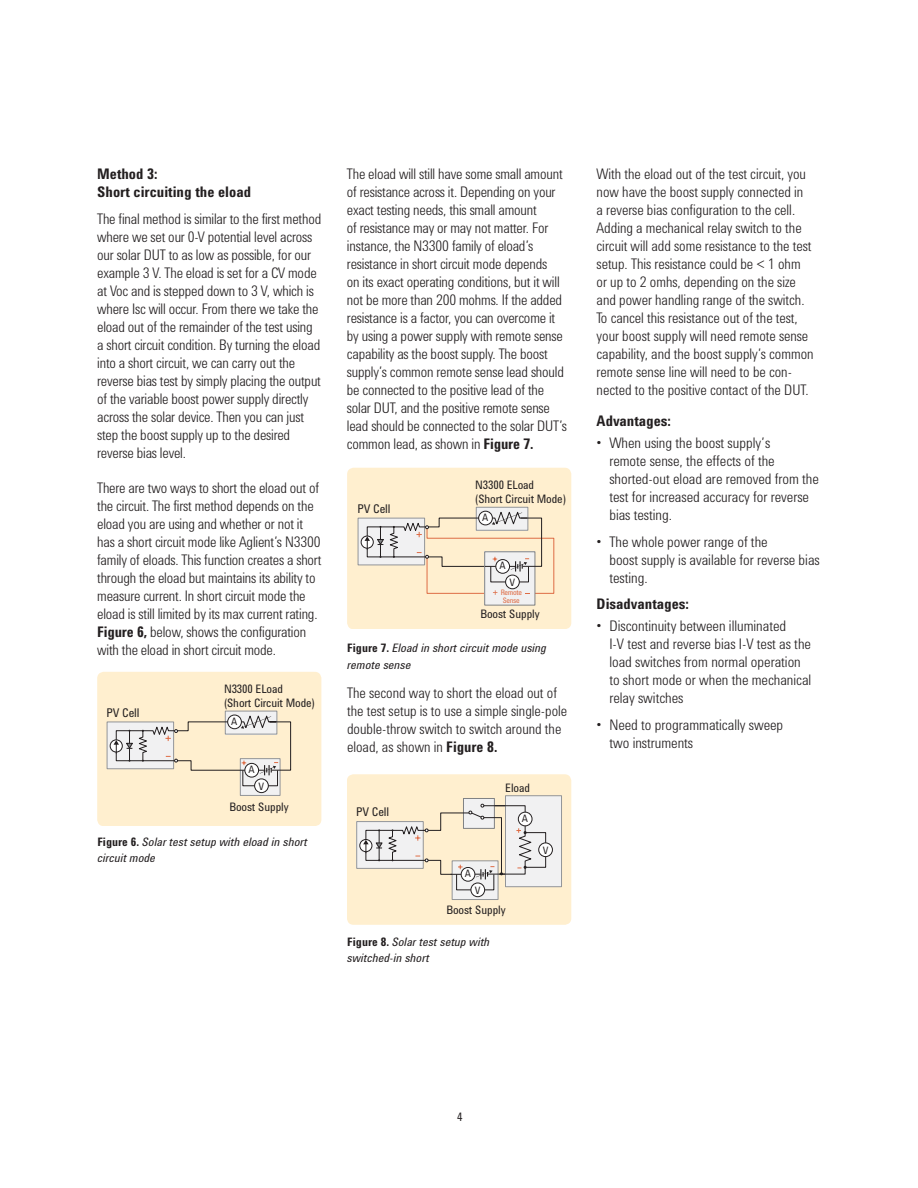
<style>
.page{position:relative;width:918px;height:1188px;background:#fff}
.page>*{position:absolute;margin:0;border:0;box-sizing:border-box;transform-origin:0 0}
.t1{font:300 15px/18px "Agilent Condensed CFF";letter-spacing:-.01em;color:#231f20}
.t2{font:700 15px/18px "Agilent Condensed CFF";color:#231f20}
.t3{font:12.3px "Agilent Condensed CFF";letter-spacing:-.01em;color:#231f20}
.t4{font:italic 12px/16.5px "Agilent Condensed CFF";color:#231f20}
.t5{font:12px/14px "Agilent Condensed CFF";letter-spacing:-.01em;color:#231f20}
.t6{font:10.5px "Agilent Condensed CFF";color:#231f20}
.t7{font:7.8px/7.5px "Agilent Condensed CFF";letter-spacing:-.04em;color:#de6c45}
.s1{font-weight:700}
.s2{font-weight:700;font-style:normal}
</style>
<div class="page">
<div style="left:97px;top:672px;width:224px;height:154px;background:#ffefcf;border-radius:7px"></div>
<div style="left:240px;top:759px;width:40px;height:36px;background:#f1f1f2"></div>
<div style="left:240px;top:758px;width:40px;height:38px;border:1px solid #939598"></div>
<div style="left:225px;top:711px;width:52px;height:23px;background:#f1f1f2"></div>
<div style="left:225px;top:711px;width:52px;height:23px;border:1px solid #939598"></div>
<div style="left:245px;top:763px;width:14px;height:14px;background:#332f30;border-radius:50%"></div>
<div style="left:244px;top:763px;width:15px;height:14px;border:1px solid #231f20;border-radius:50%"></div>
<div style="left:242px;top:770px;width:36px;height:16px;border:1px solid #231f20"></div>
<div style="left:255px;top:779px;width:13px;height:14px;background:#fff;border-radius:50%"></div>
<div style="left:254px;top:779px;width:15px;height:14px;border:1px solid #231f20;border-radius:50%"></div>
<div style="left:107px;top:722px;width:67px;height:47px;background:#f1f1f2"></div>
<div style="left:107px;top:722px;width:67px;height:47px;border:1px solid #939598"></div>
<svg style="left:110px;top:740px;width:12px;height:12px"></svg>
<div style="left:110px;top:739px;width:13px;height:13px;border:1px solid #231f20;border-radius:50%"></div>
<svg style="left:114px;top:714px;width:177px;height:61px"></svg>
<div style="left:347px;top:468px;width:224px;height:161px;background:#ffefcf;border-radius:7px"></div>
<div style="left:476px;top:507px;width:52px;height:23px;background:#f1f1f2"></div>
<div style="left:476px;top:507px;width:52px;height:24px;border:1px solid #939598"></div>
<div style="left:358px;top:518px;width:67px;height:47px;background:#f1f1f2"></div>
<div style="left:358px;top:518px;width:67px;height:47px;border:1px solid #939598"></div>
<svg style="left:361px;top:536px;width:12px;height:12px"></svg>
<div style="left:361px;top:536px;width:13px;height:13px;border:1px solid #231f20;border-radius:50%"></div>
<div style="left:485px;top:552px;width:50px;height:53px;background:#f1f1f2"></div>
<div style="left:484px;top:551px;width:51px;height:55px;border:1px solid #808284"></div>
<svg style="left:365px;top:510px;width:190px;height:85px"></svg>
<div style="left:347px;top:774px;width:224px;height:151px;background:#ffefcf;border-radius:7px"></div>
<div style="left:506px;top:796px;width:56px;height:91px;background:#f1f1f2"></div>
<div style="left:505px;top:795px;width:57px;height:92px;border:1px solid #939598"></div>
<div style="left:525px;top:832px;width:21px;height:36px;border:1px solid #231f20"></div>
<div style="left:539px;top:843px;width:13px;height:14px;background:#fff;border-radius:50%"></div>
<div style="left:538px;top:843px;width:15px;height:14px;border:1px solid #231f20;border-radius:50%"></div>
<div style="left:357px;top:822px;width:66px;height:46px;background:#f1f1f2"></div>
<div style="left:356px;top:821px;width:68px;height:48px;border:1px solid #939598"></div>
<svg style="left:360px;top:840px;width:12px;height:12px"></svg>
<div style="left:359px;top:839px;width:13px;height:13px;border:1px solid #231f20;border-radius:50%"></div>
<svg style="left:452px;top:861px;width:46px;height:39px"></svg>
<div style="left:452px;top:860px;width:46px;height:40px;border:1px solid #939598"></div>
<div style="left:461px;top:867px;width:14px;height:15px;border:1px solid #231f20;border-radius:50%"></div>
<div style="left:456px;top:874px;width:38px;height:16px;border:1px solid #231f20"></div>
<div style="left:471px;top:883px;width:14px;height:14px;background:#fff;border-radius:50%"></div>
<div style="left:471px;top:883px;width:14px;height:14px;border:1px solid #231f20;border-radius:50%"></div>
<div style="left:463px;top:798px;width:31px;height:30px;background:#f1f1f2"></div>
<div style="left:463px;top:798px;width:32px;height:31px;border:1px solid #808284"></div>
<svg style="left:363px;top:804px;width:170px;height:75px"></svg>
<p class="t2" style="left:97px;top:167px;width:155px">Method 3:<br>Short circuiting the eload</p>
<p class="t1" style="left:97px;top:211px;width:226px">The final method is similar to the first method where we set our 0-V potential level across our solar DUT to as low as possible, for our example 3 V. The eload is set for a CV mode at Voc and is stepped down to 3 V, which is where Isc will occur. From there we take the eload out of the remainder of the test using a short circuit condition. By turning the eload into a short circuit, we can carry out the reverse bias test by simply placing the output of the variable boost power supply directly across the solar device. Then you can just step the boost supply up to the desired reverse bias level.</p>
<p class="t1" style="left:97px;top:480px;width:226px">There are two ways to short the eload out of the circuit. The first method depends on the eload you are using and whether or not it has a short circuit mode like Aglient’s N3300 family of eloads. This function creates a short through the eload but maintains its ability to measure current. In short circuit mode the eload is still limited by its max current rating.<br><span class="s1">Figure 6,</span> below, shows the configuration with the eload in short circuit mode.</p>
<p class="t3" style="left:106px;top:708px;width:35px">PV Cell</p>
<p class="t5" style="left:224px;top:683px;width:92px">N3300 ELoad<br>(Short Circuit Mode)</p>
<p class="t6" style="left:231px;top:717px;width:8px">A</p>
<p class="t6" style="left:248px;top:766px;width:8px">A</p>
<p class="t6" style="left:259px;top:782px;width:7px">V</p>
<p class="t5" style="left:229px;top:801px;width:61px">Boost Supply</p>
<p class="t4" style="left:97px;top:835px;width:211px"><span class="s2">Figure 6.</span> Solar test setup with eload in short circuit mode</p>
<p class="t1" style="left:347px;top:167px;width:222px">The eload will still have some small amount of resistance across it. Depending on your exact testing needs, this small amount<br>of resistance may or may not matter. For instance, the N3300 family of eload’s resistance in short circuit mode depends<br>on its exact operating conditions, but it will not be more than 200 mohms. If the added resistance is a factor, you can overcome it by using a power supply with remote sense capability as the boost supply. The boost supply’s common remote sense lead should be connected to the positive lead of the solar DUT, and the positive remote sense lead should be connected to the solar DUT’s common lead, as shown in <span class="s1">Figure 7.</span></p>
<p class="t3" style="left:357px;top:504px;width:35px">PV Cell</p>
<p class="t5" style="left:475px;top:479px;width:92px">N3300 ELoad<br>(Short Circuit Mode)</p>
<p class="t6" style="left:482px;top:513px;width:8px">A</p>
<p class="t6" style="left:499px;top:562px;width:8px">A</p>
<p class="t6" style="left:510px;top:578px;width:7px">V</p>
<p class="t7" style="left:501px;top:590px;width:23px">Remote<br>Sense</p>
<p class="t5" style="left:480px;top:608px;width:61px">Boost Supply</p>
<p class="t4" style="left:347px;top:641px;width:201px"><span class="s2">Figure 7.</span> Eload in short circuit mode using remote sense</p>
<p class="t1" style="left:347px;top:685px;width:222px">The second way to short the eload out of the test setup is to use a simple single-pole double-throw switch to switch around the eload, as shown in <span class="s1">Figure 8.</span></p>
<p class="t3" style="left:356px;top:808px;width:35px">PV Cell</p>
<p class="t5" style="left:505px;top:782px;width:26px">Eload</p>
<p class="t6" style="left:522px;top:814px;width:8px">A</p>
<p class="t6" style="left:465px;top:870px;width:8px">A</p>
<p class="t6" style="left:475px;top:886px;width:7px">V</p>
<p class="t5" style="left:446px;top:904px;width:61px">Boost Supply</p>
<p class="t4" style="left:347px;top:935px;width:144px"><span class="s2">Figure 8.</span> Solar test setup with switched-in short</p>
<p class="t6" style="left:543px;top:846px;width:7px">V</p>
<p class="t1" style="left:597px;top:167px;width:218px">With the eload out of the test circuit, you now have the boost supply connected in<br>a reverse bias configuration to the cell.<br>Adding a mechanical relay switch to the circuit will add some resistance to the test setup. This resistance could be &lt; 1 ohm or up to 2 omhs, depending on the size and power handling range of the switch.<br>To cancel this resistance out of the test, your boost supply will need remote sense capability, and the boost supply’s common remote sense line will need to be con&shy;nected to the positive contact of the DUT.</p>
<p class="t2" style="left:597px;top:413px;width:76px">Advantages:</p>
<p class="t1" style="left:609px;top:436px;width:211px;text-indent:-13px">• When using the boost supply’s<br>remote sense, the effects of the shorted-out eload are removed from the test for increased accuracy for reverse bias testing.</p>
<p class="t1" style="left:609px;top:534px;width:212px;text-indent:-13px">• The whole power range of the<br>boost supply is available for reverse bias testing.</p>
<p class="t2" style="left:597px;top:597px;width:94px">Disadvantages:</p>
<p class="t1" style="left:609px;top:619px;width:204px;text-indent:-13px">• Discontinuity between illuminated<br>I-V test and reverse bias I-V test as the load switches from normal operation to short mode or when the mechanical relay switches</p>
<p class="t1" style="left:609px;top:717px;width:175px;text-indent:-13px">• Need to programmatically sweep two instruments</p>
<p class="t5" style="left:457px;top:1111px;width:7px">4</p>
</div>
